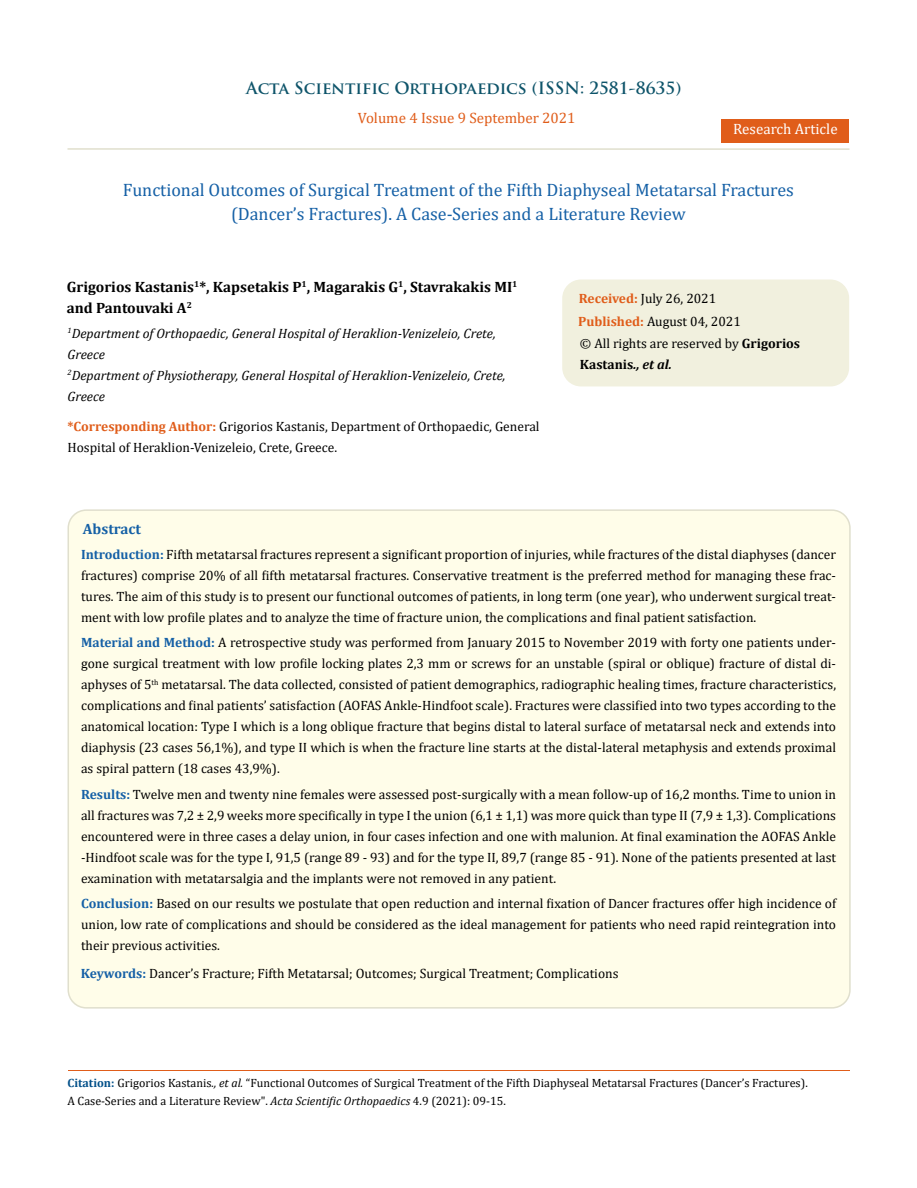
<style>
.page{position:relative;width:917px;height:1188px;background:#fff}
.page>*{position:absolute;margin:0;border:0;box-sizing:border-box;transform-origin:0 0}
.t1{font:18px/24px "Cambria";color:#1560a6;text-align:center}
.t2{font:700 16.5px "Trajan Pro";color:#0e546a}
.t3{font:700 15px/21px "Cambria";color:#000}
.t4{font:15px "Cambria";color:#e05d1a}
.t5{font:15px "Cambria";color:#fff}
.t6{font:700 15px "Cambria";color:#1560a6}
.t7{font:13.5px/21px "Cambria";color:#000;text-align:justify}
.t8{font:italic 13.5px/21px "Cambria";color:#000}
.t9{font:12px/18px "Cambria";color:#000}
.s1{font-weight:700;color:#e05d1a}
.s2{font-weight:700}
.s3{font-weight:700;font-style:italic}
.s4{font-weight:700;color:#1560a6}
.s5{font-weight:700;color:#035089}
.s6{font-style:italic}
</style>
<div class="page">
<div style="left:721px;top:119px;width:128px;height:23px;background:#e05d1a"></div>
<div style="left:563px;top:280px;width:285px;height:106px;background:#f1f0de;border-radius:18px"></div>
<div style="left:562px;top:280px;width:287px;height:106px;border:2px solid #f1f0de;border-radius:18px"></div>
<div style="left:68px;top:510px;width:781px;height:498px;background:#fffde9;border-radius:18px"></div>
<hr style="left:68px;top:1070px;width:781px;height:1px;background:#e05d1a">
<hr style="left:67px;top:148px;width:782px;height:2px;background:#e0dfcd">
<p class="t2" style="left:246px;top:77px;width:436px">Acta Scientific Orthopaedics (ISSN: 2581-8635)</p>
<p class="t4" style="left:358px;top:109px;width:219px">Volume 4 Issue 9 September 2021</p>
<p class="t5" style="left:733px;top:120px;width:106px">Research Article</p>
<h1 class="t1" style="left:123px;top:178px;width:672px">Functional Outcomes of Surgical Treatment of the Fifth Diaphyseal Metatarsal Fractures (Dancer’s Fractures). A Case-Series and a Literature Review</h1>
<p class="t3" style="left:67px;top:276px;width:452px">Grigorios Kastanis<sup>1</sup>*, Kapsetakis P<sup>1</sup>, Magarakis G<sup>1</sup>, Stavrakakis MI<sup>1 </sup>and Pantouvaki A<sup>2</sup></p>
<p class="t8" style="left:67px;top:322px;width:439px"><sup>1</sup>Department of Orthopaedic, General Hospital of Heraklion-Venizeleio, Crete, Greece<br><sup>2</sup>Department of Physiotherapy, General Hospital of Heraklion-Venizeleio, Crete, Greece</p>
<p class="t7" style="left:67px;top:415px;width:473px"><span class="s1">*Corresponding Author:</span> Grigorios Kastanis, Department of Orthopaedic, General<br>Hospital of Heraklion-Venizeleio, Crete, Greece.</p>
<p class="t7" style="left:578px;top:287px;width:164px;line-height:23px"><span class="s1">Received:</span> July 26, 2021<br><span class="s1">Published:</span> August 04, 2021</p>
<p class="t7" style="left:580px;top:333px;width:222px">© All rights are reserved by <span class="s2">Grigorios<br>Kastanis</span><span class="s3">., et al.</span></p>
<p class="t6" style="left:83px;top:518px;width:60px">Abstract</p>
<p class="t7" style="left:81px;top:544px;width:756px"><span class="s4">Introduction:</span> Fifth metatarsal fractures represent a significant proportion of injuries, while fractures of the distal diaphyses (dancer fractures) comprise 20% of all fifth metatarsal fractures. Conservative treatment is the preferred method for managing these frac&shy;tures. The aim of this study is to present our functional outcomes of patients, in long term (one year), who underwent surgical treat&shy;ment with low profile plates and to analyze the time of fracture union, the complications and final patient satisfaction.</p>
<p class="t7" style="left:81px;top:632px;width:756px"><span class="s4">Material and Method:</span> A retrospective study was performed from January 2015 to November 2019 with forty one patients under&shy;gone surgical treatment with low profile locking plates 2,3 mm or screws for an unstable (spiral or oblique) fracture of distal di&shy;aphyses of 5<sup>th</sup> metatarsal. The data collected, consisted of patient demographics, radiographic healing times, fracture characteristics, complications and final patients’ satisfaction (AOFAS Ankle-Hindfoot scale). Fractures were classified into two types according to the anatomical location: Type I which is a long oblique fracture that begins distal to lateral surface of metatarsal neck and extends into diaphysis (23 cases 56,1%), and type II which is when the fracture line starts at the distal-lateral metaphysis and extends proximal as spiral pattern (18 cases 43,9%).</p>
<p class="t7" style="left:81px;top:784px;width:756px"><span class="s4">Results:</span> Twelve men and twenty nine females were assessed post-surgically with a mean follow-up of 16,2 months. Time to union in all fractures was 7,2 ± 2,9 weeks more specifically in type I the union (6,1 ± 1,1) was more quick than type II (7,9 ± 1,3). Complications encountered were in three cases a delay union, in four cases infection and one with malunion. At final examination the AOFAS Ankle -Hindfoot scale was for the type I, 91,5 (range 89 - 93) and for the type II, 89,7 (range 85 - 91). None of the patients presented at last examination with metatarsalgia and the implants were not removed in any patient.</p>
<p class="t7" style="left:81px;top:893px;width:756px"><span class="s4">Conclusion:</span> Based on our results we postulate that open reduction and internal fixation of Dancer fractures offer high incidence of union, low rate of complications and should be considered as the ideal management for patients who need rapid reintegration into their previous activities.</p>
<p class="t7" style="left:81px;top:963px;width:539px"><span class="s4">Keywords:</span> Dancer’s Fracture; Fifth Metatarsal; Outcomes; Surgical Treatment; Complications</p>
<p class="t9" style="left:68px;top:1074px;width:741px"><span class="s5">Citation:</span> Grigorios Kastanis<span class="s6">., et al.</span> “Functional Outcomes of Surgical Treatment of the Fifth Diaphyseal Metatarsal Fractures (Dancer’s Fractures).<br>A Case-Series and a Literature Review". <span class="s6">Acta Scientific Orthopaedics</span> 4.9 (2021): 09-15.</p>
</div>
